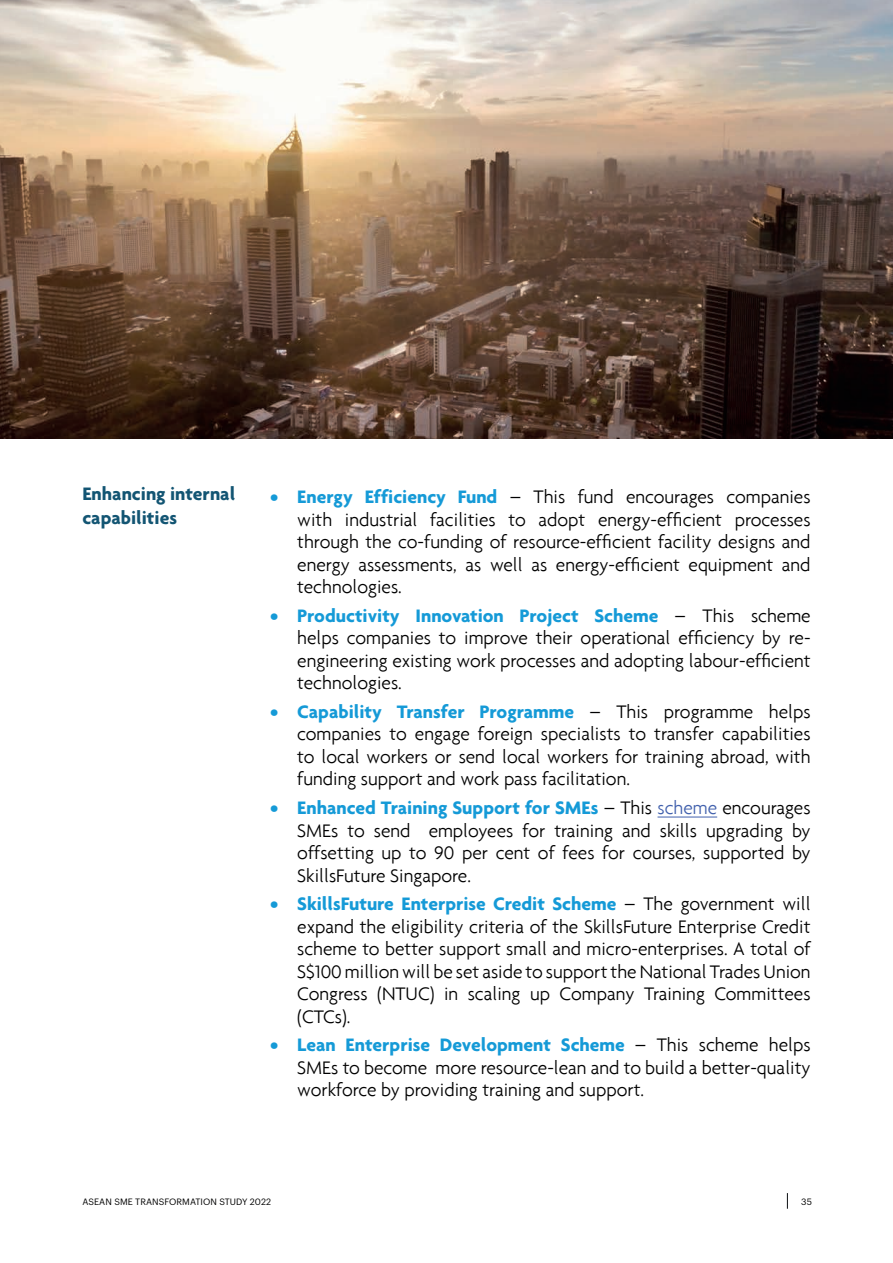
<style>
.page{position:relative;width:893px;height:1263px;background:#fff}
.page>*{position:absolute;margin:0;border:0;box-sizing:border-box;transform-origin:0 0}
.t1{font:300 19.5px/22.5px "Agenda";color:#000001;text-align:justify}
.t2{font:700 19.5px/24px "Agenda";color:#135573}
.t3{font:9px "Graphik";letter-spacing:.005em;color:#000001}
.s1{font-weight:700;color:#159ad7}
.s2{color:#4261ad}
</style>
<div class="page">
<svg style="left:787px;top:1193px;width:1px;height:16px"></svg>
<hr style="left:657px;top:817px;width:60px;height:1px;background:#4261ad">
<img style="left:0;top:0;width:893px;height:438px">
<p class="t2" style="left:82px;top:481px;width:154px">Enhancing internal capabilities</p>
<p class="t1" style="left:297px;top:486px;width:515px;text-indent:-27px"><span class="s1">• Energy Efficiency Fund</span> – This fund encourages companies with industrial facilities to adopt energy-efficient processes through the co-funding of resource-efficient facility designs and energy assessments, as well as energy-efficient equipment and technologies.</p>
<p class="t1" style="left:297px;top:604px;width:515px;text-indent:-27px"><span class="s1">• Productivity Innovation Project Scheme</span> – This scheme helps companies to improve their operational efficiency by re&shy;engineering existing work processes and adopting labour-efficient technologies.</p>
<p class="t1" style="left:297px;top:700px;width:515px;text-indent:-27px"><span class="s1">• Capability Transfer Programme</span> – This programme helps companies to engage foreign specialists to transfer capabilities to local workers or send local workers for training abroad, with funding support and work pass facilitation.</p>
<p class="t1" style="left:297px;top:796px;width:515px;text-indent:-27px"><span class="s1">• Enhanced Training Support for SMEs</span> – This <span class="s2">scheme</span> encourages SMEs to send employees for training and skills upgrading by offsetting up to 90 per cent of fees for courses, supported by SkillsFuture Singapore.</p>
<p class="t1" style="left:297px;top:892px;width:515px;text-indent:-27px"><span class="s1">• SkillsFuture Enterprise Credit Scheme</span> – The government will expand the eligibility criteria of the SkillsFuture Enterprise Credit scheme to better support small and micro-enterprises. A total of S$100 million will be set aside to support the National Trades Union Congress (NTUC) in scaling up Company Training Committees (CTCs).</p>
<p class="t1" style="left:297px;top:1033px;width:515px;text-indent:-27px"><span class="s1">• Lean Enterprise Development Scheme</span> – This scheme helps SMEs to become more resource-lean and to build a better-quality workforce by providing training and support.</p>
<p class="t3" style="left:83px;top:1194px;width:190px">ASEAN SME TRANSFORMATION STUDY 2022</p>
<p class="t3" style="left:801px;top:1194px;width:12px">35</p>
</div>
